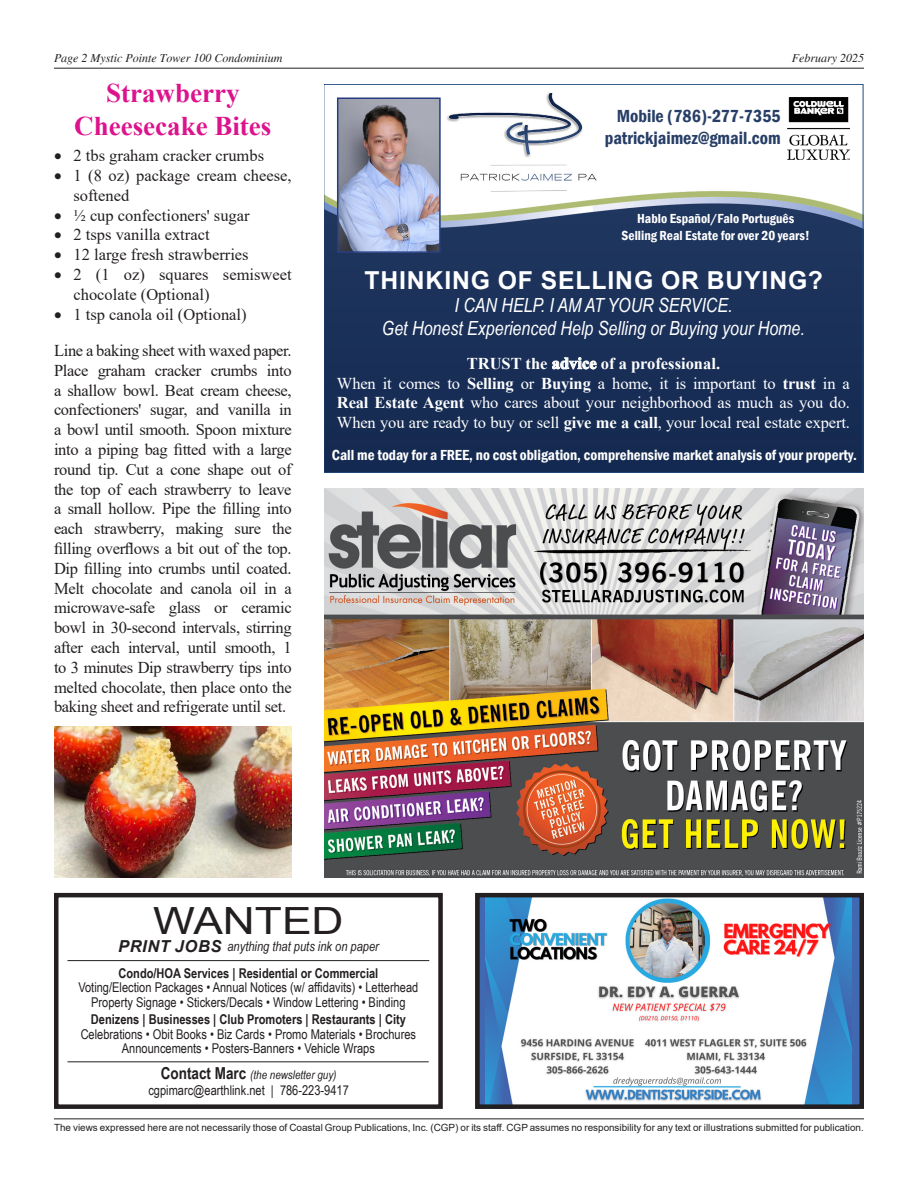
<style>
.page{position:relative;width:918px;height:1188px;background:#fff}
.page>*{position:absolute;margin:0;border:0;box-sizing:border-box;transform-origin:0 0}
.t1{font:37.5px "Arial";color:#231f20;scale:1.18 1}
.t2{font:700 27px/32.4px "Times New Roman";color:#dc138d;text-align:center}
.t3{font:700 24.75px "Arial";letter-spacing:.035em;color:#fff}
.t4{font:italic 19.5px/23.4px "Arial Narrow";color:#fff;text-align:center}
.t5{font:600 condensed 18px/22.5px "Franklin Gothic";color:#273e67;text-align:right}
.t6{font:16.5px/19.8px "Times New Roman";color:#231f20}
.t7{font:16.5px/19.8px "Times New Roman";letter-spacing:-.01em;color:#fff;text-align:center}
.t8{font:600 condensed 15px "Franklin Gothic";color:#fff}
.t9{font:13.5px/14.7px "Arial Narrow";color:#231f20;text-align:center}
.t10{font:600 condensed 13.5px/16.2px "Franklin Gothic";color:#fff;text-align:center}
.t11{font:italic 13.5px "Arial Narrow";color:#231f20}
.t12{font:italic 12px "Times";color:#231f20}
.t13{font:italic 12px "Arial Narrow";color:#231f20}
.t14{font:9.9px "Arial";color:#231f20}
.s1{font-weight:700}
.s2{font-family:"Arial";font-weight:700;font-size:16.5px}
.s3{font-weight:700;font-style:normal;font-size:16.5px}
</style>
<div class="page">
<hr style="left:54px;top:68px;width:810px;height:1px;background:#231f20">
<hr style="left:54px;top:1119px;width:810px;height:1px;background:#231f20">
<img style="left:324px;top:488px;width:540px;height:389px">
<img style="left:326px;top:97px;width:535px;height:374px">
<img style="left:447px;top:93px;width:152px;height:101px">
<img style="left:340px;top:101px;width:98px;height:149px">
<div style="left:337px;top:98px;width:104px;height:155px;border:2px solid #263d81"></div>
<img style="left:787px;top:97px;width:63px;height:63px">
<hr style="left:68px;top:960px;width:361px;height:1px;background:#231f20">
<hr style="left:68px;top:1062px;width:361px;height:1px;background:#231f20">
<div style="left:54px;top:893px;width:389px;height:216px;border:4px solid #231f20"></div>
<div style="left:475px;top:893px;width:384px;height:216px;background:#4069b2"></div>
<img style="left:486px;top:899px;width:365px;height:204px">
<div style="left:475px;top:893px;width:389px;height:216px;border:5px solid #231f20"></div>
<img style="left:54px;top:727px;width:238px;height:150px">
<p class="t12" style="left:54px;top:52px;width:230px">Page 2 Mystic Pointe Tower 100 Condominium</p>
<p class="t12" style="left:792px;top:52px;width:74px">February 2025</p>
<p class="t2" style="left:74px;top:76px;width:199px">Strawberry<br>Cheesecake Bites</p>
<p class="t6" style="left:54px;top:145px;width:212px">• 2 tbs graham cracker crumbs</p>
<p class="t6" style="left:74px;top:165px;width:220px;text-indent:-20px">• 1 (8 oz) package cream cheese, softened</p>
<p class="t6" style="left:54px;top:205px;width:197px">• ½ cup confectioners' sugar</p>
<p class="t6" style="left:54px;top:224px;width:157px">• 2 tsps vanilla extract</p>
<p class="t6" style="left:54px;top:244px;width:196px">• 12 large fresh strawberries</p>
<p class="t6" style="left:74px;top:264px;width:220px;text-indent:-20px">• 2 (1 oz) squares semisweet chocolate (Optional)</p>
<p class="t6" style="left:54px;top:304px;width:194px">• 1 tsp canola oil (Optional)</p>
<p class="t6" style="left:54px;top:340px;width:239px;text-align:justify">Line a baking sheet with waxed paper.<br>Place graham cracker crumbs into a shallow bowl. Beat cream cheese, confectioners' sugar, and vanilla in a bowl until smooth. Spoon mixture into a piping bag fitted with a large round tip. Cut a cone shape out of the top of each strawberry to leave a small hollow. Pipe the filling into each strawberry, making sure the filling overflows a bit out of the top.<br>Dip filling into crumbs until coated.<br>Melt chocolate and canola oil in a microwave-safe glass or ceramic bowl in 30-second intervals, stirring after each interval, until smooth, 1 to 3 minutes Dip strawberry tips into melted chocolate, then place onto the baking sheet and refrigerate until set.</p>
<p class="t5" style="left:605px;top:104px;width:177px">Mobile (786)-277-7355 patrickjaimez@gmail.com</p>
<p class="t10" style="left:622px;top:211px;width:190px">Hablo Español/Falo Português<br>Selling Real Estate for over 20 years!</p>
<p class="t3" style="left:364px;top:262px;width:460px">THINKING OF SELLING OR BUYING?</p>
<p class="t4" style="left:382px;top:293px;width:425px">I CAN HELP. I AM AT YOUR SERVICE.<br>Get Honest Experienced Help Selling or Buying your Home.</p>
<p class="t7" style="left:337px;top:353px;width:515px"><span class="s1">TRUST the advice of a professional.<br></span>When it comes to <span class="s1">Selling</span> or <span class="s1">Buying</span> a home, it is important to <span class="s1">trust</span> in a <span class="s1">Real Estate Agent</span> who cares about your neighborhood as much as you do.<br>When you are ready to buy or sell <span class="s1">give me a call</span>, your local real estate expert.</p>
<p class="t8" style="left:332px;top:445px;width:527px">Call me today for a FREE, no cost obligation, comprehensive market analysis of your property.</p>
<p class="t1" style="left:153px;top:895px;width:163px">WANTED</p>
<p class="t11" style="left:118px;top:937px;width:262px"><span class="s2">PRINT JOBS</span> anything that puts ink on paper</p>
<p class="t9" style="left:78px;top:965px;width:342px"><span class="s1">Condo/HOA Services | Residential or Commercial<br></span>Voting/Election Packages • Annual Notices (w/ affidavits) • Letterhead<br>Property Signage • Stickers/Decals • Window Lettering • Binding</p>
<p class="t9" style="left:81px;top:1011px;width:337px;line-height:15.1px"><span class="s1">Denizens | Businesses | Club Promoters | Restaurants | City<br></span>Celebrations • Obit Books • Biz Cards • Promo Materials • Brochures</p>
<p class="t9" style="left:122px;top:1040px;width:255px">Announcements • Posters-Banners • Vehicle Wraps</p>
<p class="t13" style="left:161px;top:1067px;width:177px"><span class="s3">Contact Marc</span> (the newsletter guy)</p>
<p class="t9" style="left:148px;top:1083px;width:202px">cgpimarc@earthlink.net | 786-223-9417</p>
<p class="t14" style="left:54px;top:1120px;width:811px">The views expressed here are not necessarily those of Coastal Group Publications, Inc. (CGP) or its staff. CGP assumes no responsibility for any text or illustrations submitted for publication.</p>
</div>
